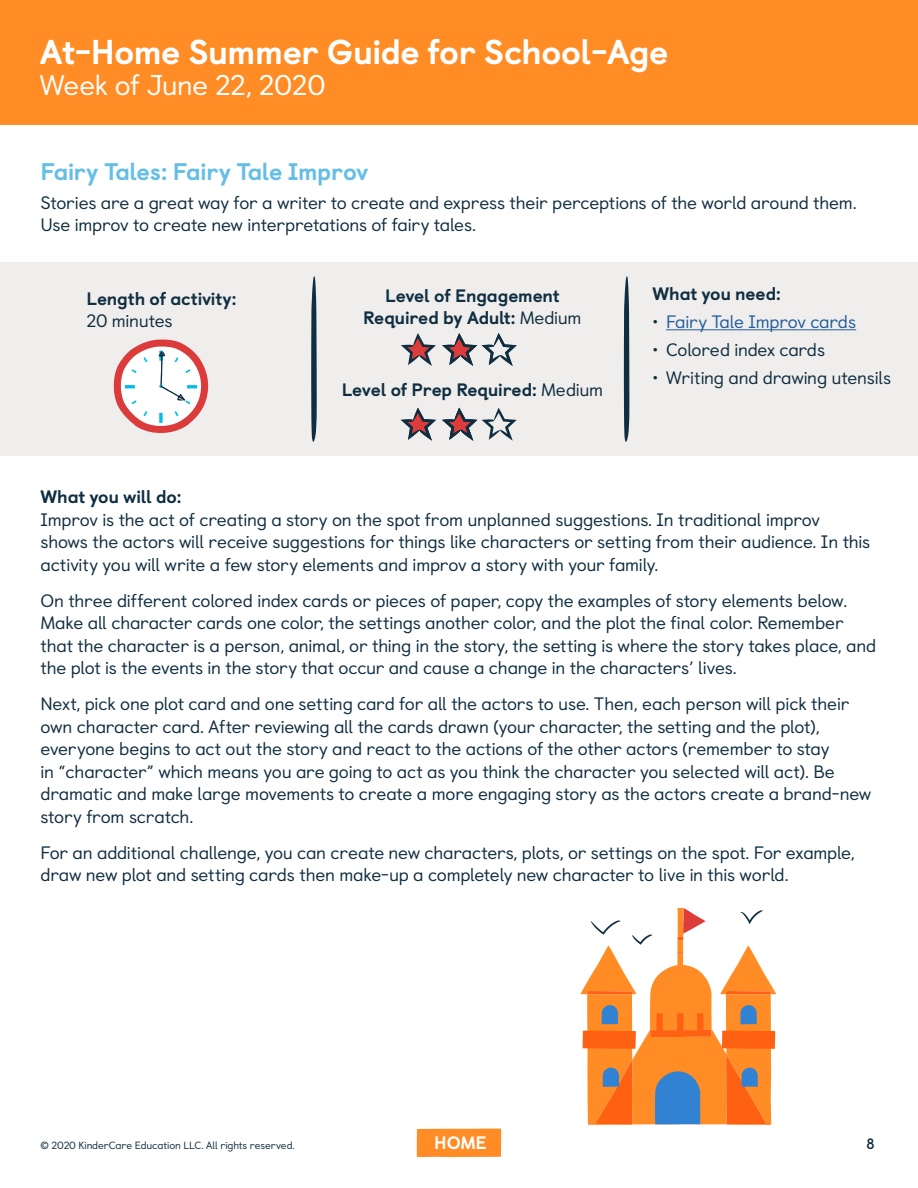
<style>
.page{position:relative;width:918px;height:1188px;background:#fff}
.page>*{position:absolute;margin:0;border:0;box-sizing:border-box;transform-origin:0 0}
.t1{font:800 34.5px "Castledown";letter-spacing:-.015em;color:#fff}
.t2{font:28.5px "Castledown";letter-spacing:-.02em;color:#fff}
.t3{font:800 24px "Castledown";letter-spacing:-.015em;color:#64bee6}
.t4{font:18px/22.5px "Castledown";letter-spacing:-.01em;color:#102e41}
.t5{font:800 18px/22.5px "Castledown";letter-spacing:-.01em;color:#102e41;text-align:center}
.t6{font:18px "Castledown";letter-spacing:-.01em;color:#215e9e}
.t7{font:800 18px "Castledown";color:#fff}
.t8{font:700 15px "Castledown";color:#102e41}
.t9{font:10.5px "Castledown";letter-spacing:-.01em;color:#102e41}
.s1{font-weight:400}
.s2{color:#102e41}
</style>
<div class="page">
<div style="left:417px;top:1129px;width:84px;height:28px;background:#ff8c24"></div>
<div style="left:0;top:0;width:918px;height:125px;background:#ff8c24"></div>
<div style="left:1px;top:262px;width:917px;height:194px;background:#f0eeec"></div>
<hr style="left:666px;top:329px;width:190px;height:1px;background:#215e9e">
<svg style="left:311px;top:276px;width:6px;height:166px"></svg>
<svg style="left:624px;top:276px;width:5px;height:166px"></svg>
<svg style="left:401px;top:333px;width:35px;height:33px"></svg>
<svg style="left:401px;top:408px;width:35px;height:33px"></svg>
<svg style="left:442px;top:333px;width:75px;height:33px"></svg>
<svg style="left:442px;top:408px;width:75px;height:33px"></svg>
<svg style="left:114px;top:340px;width:94px;height:93px"></svg>
<svg style="left:580px;top:908px;width:196px;height:217px"></svg>
<h1 class="t1" style="left:40px;top:24px;width:630px">At-Home Summer Guide for School-Age</h1>
<h2 class="t2" style="left:40px;top:63px;width:287px">Week of June 22, 2020</h2>
<h3 class="t3" style="left:40px;top:151px;width:330px">Fairy Tales: Fairy Tale Improv</h3>
<p class="t4" style="left:40px;top:190px;width:818px">Stories are a great way for a writer to create and express their perceptions of the world around them.<br>Use improv to create new interpretations of fairy tales.</p>
<p class="t5" style="left:86px;top:285px;width:152px">Length of activity:</p>
<p class="t4" style="left:86px;top:308px;width:88px">20 minutes</p>
<p class="t5" style="left:363px;top:283px;width:220px">Level of Engagement<br>Required by Adult: <span class="s1">Medium</span></p>
<p class="t5" style="left:342px;top:377px;width:263px">Level of Prep Required: <span class="s1">Medium</span></p>
<p class="t5" style="left:653px;top:281px;width:130px">What you need:</p>
<p class="t6" style="left:653px;top:308px;width:205px"><span class="s2">•</span> Fairy Tale Improv cards</p>
<p class="t4" style="left:653px;top:337px;width:174px">• Colored index cards</p>
<p class="t4" style="left:653px;top:364px;width:240px">• Writing and drawing utensils</p>
<p class="t5" style="left:40px;top:484px;width:142px">What you will do:</p>
<p class="t4" style="left:40px;top:507px;width:831px">Improv is the act of creating a story on the spot from unplanned suggestions. In traditional improv shows the actors will receive suggestions for things like characters or setting from their audience. In this activity you will write a few story elements and improv a story with your family.</p>
<p class="t4" style="left:40px;top:588px;width:837px">On three different colored index cards or pieces of paper, copy the examples of story elements below.<br>Make all character cards one color, the settings another color, and the plot the final color. Remember that the character is a person, animal, or thing in the story, the setting is where the story takes place, and the plot is the events in the story that occur and cause a change in the characters’ lives.</p>
<p class="t4" style="left:40px;top:691px;width:832px">Next, pick one plot card and one setting card for all the actors to use. Then, each person will pick their own character card. After reviewing all the cards drawn (your character, the setting and the plot), everyone begins to act out the story and react to the actions of the other actors (remember to stay<br>in “character” which means you are going to act as you think the character you selected will act). Be dramatic and make large movements to create a more engaging story as the actors create a brand-new story from scratch.</p>
<p class="t4" style="left:40px;top:840px;width:816px">For an additional challenge, you can create new characters, plots, or settings on the spot. For example, draw new plot and setting cards then make-up a completely new character to live in this world.</p>
<p class="t9" style="left:40px;top:1137px;width:256px">© 2020 KinderCare Education LLC. All rights reserved.</p>
<p class="t7" style="left:434px;top:1128px;width:54px">HOME</p>
<p class="t8" style="left:866px;top:1132px;width:10px">8</p>
</div>
